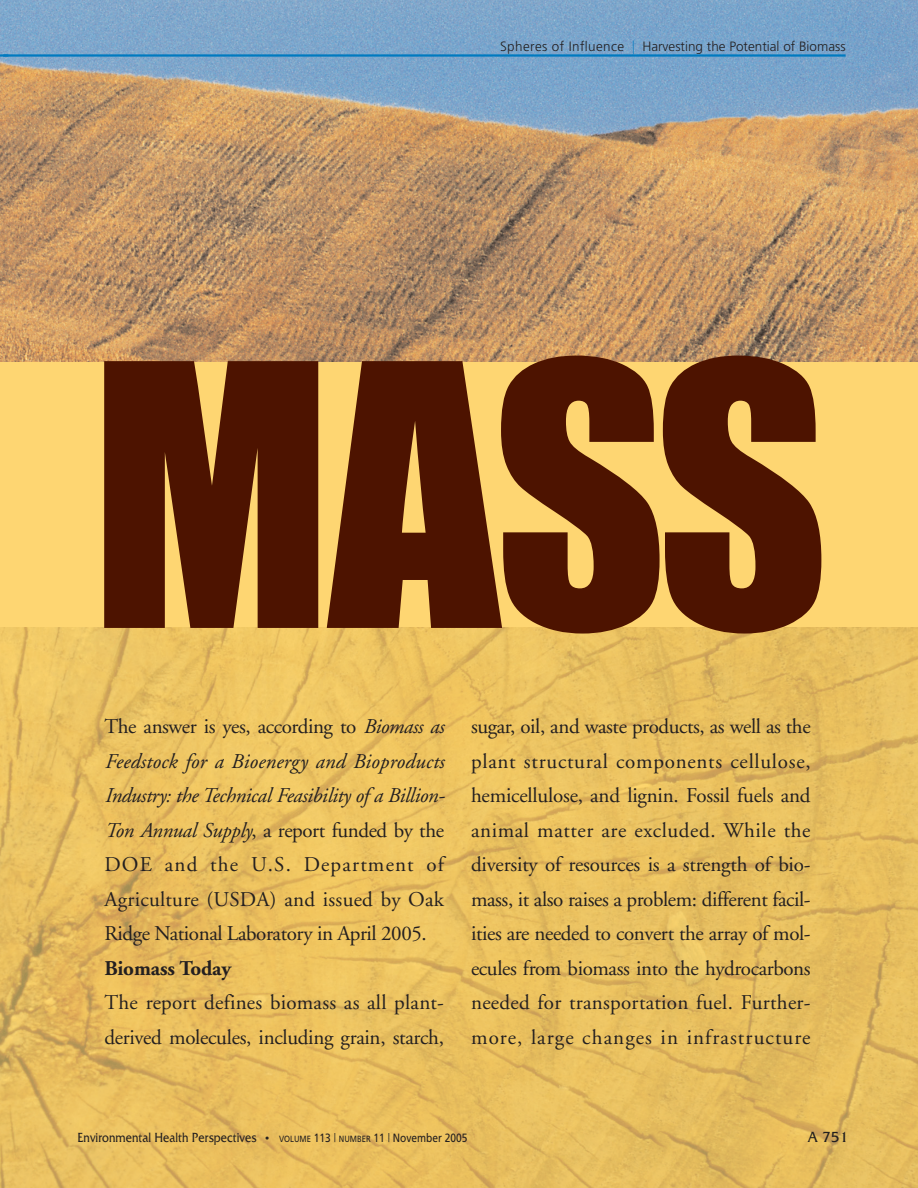
<style>
.page{position:relative;width:918px;height:1188px;background:#fff}
.page>*{position:absolute;margin:0;border:0;box-sizing:border-box;transform-origin:0 0}
.t1{font:337.5px "Impact";color:#4d1300}
.t2{font:21px/34.5px "Adobe Garamond";letter-spacing:.01em;color:#231f20;text-align:justify}
.t3{font:21px/34.5px "Adobe Garamond";letter-spacing:-.015em;color:#231f20}
.t4{font:700 21px "Adobe Garamond";letter-spacing:-.005em;color:#231f20}
.t5{font:15px "Friz Quadrata IT Cby BT";color:#231f20}
.t6{font:13.5px "Friz Quadrata IT Cby BT";color:#231f20;scale:.85 1}
.t7{font:300 13.5px "Frutiger";color:#231f20}
.s1{font-size:18px;color:#007ac0}
.s2{font-style:italic}
.s3{font-size:10.5px}
.s4{font-family:"Frutiger";font-size:9px}
.s5{font-family:"Frutiger";font-size:12px}
.s6{font-family:"Frutiger";font-weight:300;font-size:12px}
</style>
<div class="page">
<div style="left:0;top:338px;width:918px;height:311px;background:#fed672"></div>
<img style="left:0;top:0;width:918px;height:361px">
<img style="left:0;top:628px;width:918px;height:560px">
<hr style="left:3px;top:54px;width:843px;height:3px;background:#007ac0">
<svg style="left:0;top:54px;width:8px;height:3px"></svg>
<p class="t7" style="left:500px;top:41px;width:347px">Spheres of Influence <span class="s1">|</span> Harvesting the Potential of Biomass</p>
<h1 class="t1" style="left:90px;top:387px;width:740px">MASS</h1>
<p class="t2" style="left:104px;top:711px;width:342px">The answer is yes, according to <span class="s2">Biomass as Feedstock for a Bioenergy and Bioproducts Industry: the Technical Feasibility of a Billion-Ton Annual Supply</span>, a report funded by the DOE and the U.S. Department of Agriculture (USDA) and issued by Oak Ridge National Laboratory in April 2005.</p>
<p class="t4" style="left:104px;top:959px;width:128px">Biomass Today</p>
<p class="t3" style="left:104px;top:987px;width:341px">The report defines biomass as all plant&shy;derived molecules, including grain, starch,</p>
<p class="t2" style="left:471px;top:711px;width:341px">sugar, oil, and waste products, as well as the plant structural components cellulose, hemicellulose, and lignin. Fossil fuels and animal matter are excluded. While the diversity of resources is a strength of bio&shy;mass, it also raises a problem: different facil&shy;ities are needed to convert the array of mol&shy;ecules from biomass into the hydrocarbons needed for transportation fuel. Further&shy;more, large changes in infrastructure</p>
<p class="t6" style="left:78px;top:1132px;width:460px">Environmental Health Perspectives <span class="s3">•</span> <span class="s4">VOLUME</span> <span class="s5">113</span> <span class="s6">|</span> <span class="s4">NUMBER</span> <span class="s5">11</span> <span class="s6">|</span> <span class="s5">November 2005</span></p>
<p class="t5" style="left:808px;top:1131px;width:42px">A 751</p>
</div>
